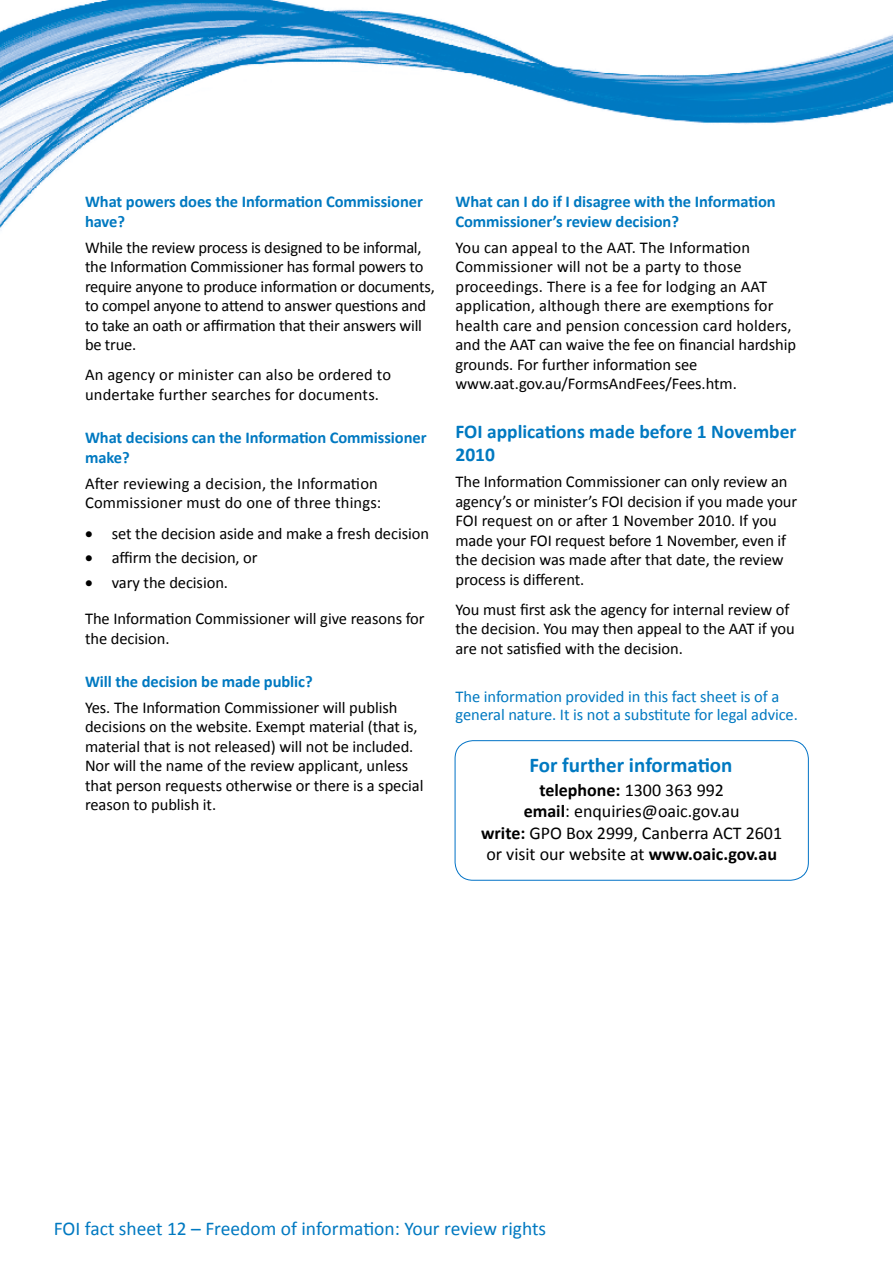
<style>
.page{position:relative;width:893px;height:1263px;background:#fff}
.page>*{position:absolute;margin:0;border:0;box-sizing:border-box;transform-origin:0 0}
.t1{font:700 21px "Calibri";color:#0079c1}
.t2{font:19.5px "Calibri";color:#0079c1}
.t3{font:700 19.5px/23.4px "Calibri";color:#0079c1}
.t4{font:18px/21.6px "Calibri";color:#000;text-align:center}
.Body_text{font:16.5px/19.5px "Calibri";letter-spacing:-.005em;color:#000}
.t5{font:700 16.5px/19.8px "Calibri";letter-spacing:-.005em;color:#0079c1}
.Body_text-2{font:16.5px/18px "Calibri";letter-spacing:-.005em;color:#0079c1}
.bullets{font:16.5px "Calibri";letter-spacing:-.005em;color:#000}
.s1{font-weight:700}
</style>
<div class="page">
<img style="left:0;top:0;width:893px;height:230px">
<div style="left:455px;top:740px;width:354px;height:141px;border:1px solid #0072c6;border-radius:18px"></div>
<h3 class="t5" style="left:85px;top:192px;width:339px">What powers does the Information Commissioner have?</h3>
<p class="Body_text" style="left:85px;top:237px;width:351px">While the review process is designed to be informal, the Information Commissioner has formal powers to require anyone to produce information or documents, to compel anyone to attend to answer questions and to take an oath or affirmation that their answers will be true.</p>
<p class="Body_text" style="left:85px;top:365px;width:308px">An agency or minister can also be ordered to undertake further searches for documents.</p>
<h3 class="t5" style="left:85px;top:428px;width:343px">What decisions can the Information Commissioner make?</h3>
<p class="Body_text" style="left:85px;top:473px;width:298px">After reviewing a decision, the Information<br>Commissioner must do one of three things:</p>
<p class="bullets" style="left:85px;top:523px;width:345px">• set the decision aside and make a fresh decision</p>
<p class="bullets" style="left:85px;top:547px;width:174px">• affirm the decision, or</p>
<p class="bullets" style="left:85px;top:572px;width:145px">• vary the decision.</p>
<p class="Body_text" style="left:85px;top:609px;width:341px">The Information Commissioner will give reasons for the decision.</p>
<h3 class="t5" style="left:85px;top:671px;width:229px">Will the decision be made public?</h3>
<p class="Body_text" style="left:85px;top:697px;width:340px">Yes. The Information Commissioner will publish decisions on the website. Exempt material (that is, material that is not released) will not be included.<br>Nor will the name of the review applicant, unless that person requests otherwise or there is a special reason to publish it.</p>
<h3 class="t5" style="left:455px;top:192px;width:322px">What can I do if I disagree with the Information<br>Commissioner’s review decision?</h3>
<p class="Body_text" style="left:455px;top:237px;width:342px">You can appeal to the AAT. The Information Commissioner will not be a party to those proceedings. There is a fee for lodging an AAT application, although there are exemptions for health care and pension concession card holders, and the AAT can waive the fee on financial hardship grounds. For further information see www.aat.gov.au/FormsAndFees/Fees.htm.</p>
<h2 class="t3" style="left:455px;top:420px;width:342px">FOI applications made before 1 November<br>2010</h2>
<p class="Body_text" style="left:455px;top:472px;width:343px">The Information Commissioner can only review an agency’s or minister’s FOI decision if you made your FOI request on or after 1 November 2010. If you made your FOI request before 1 November, even if the decision was made after that date, the review process is different.</p>
<p class="Body_text" style="left:455px;top:600px;width:341px">You must first ask the agency for internal review of the decision. You may then appeal to the AAT if you are not satisfied with the decision.</p>
<p class="Body_text-2" style="left:455px;top:688px;width:344px">The information provided in this fact sheet is of a general nature. It is not a substitute for legal advice.</p>
<p class="t1" style="left:529px;top:751px;width:205px">For further information</p>
<p class="t4" style="left:481px;top:779px;width:303px"><span class="s1">telephone:</span> 1300 363 992<br><span class="s1">email</span>: enquiries@oaic.gov.au<br><span class="s1">write:</span> GPO Box 2999, Canberra ACT 2601 or visit our website at <span class="s1">www.oaic.gov.au</span></p>
<p class="t2" style="left:54px;top:1216px;width:494px">FOI fact sheet 12 – Freedom of information: Your review rights</p>
</div>
